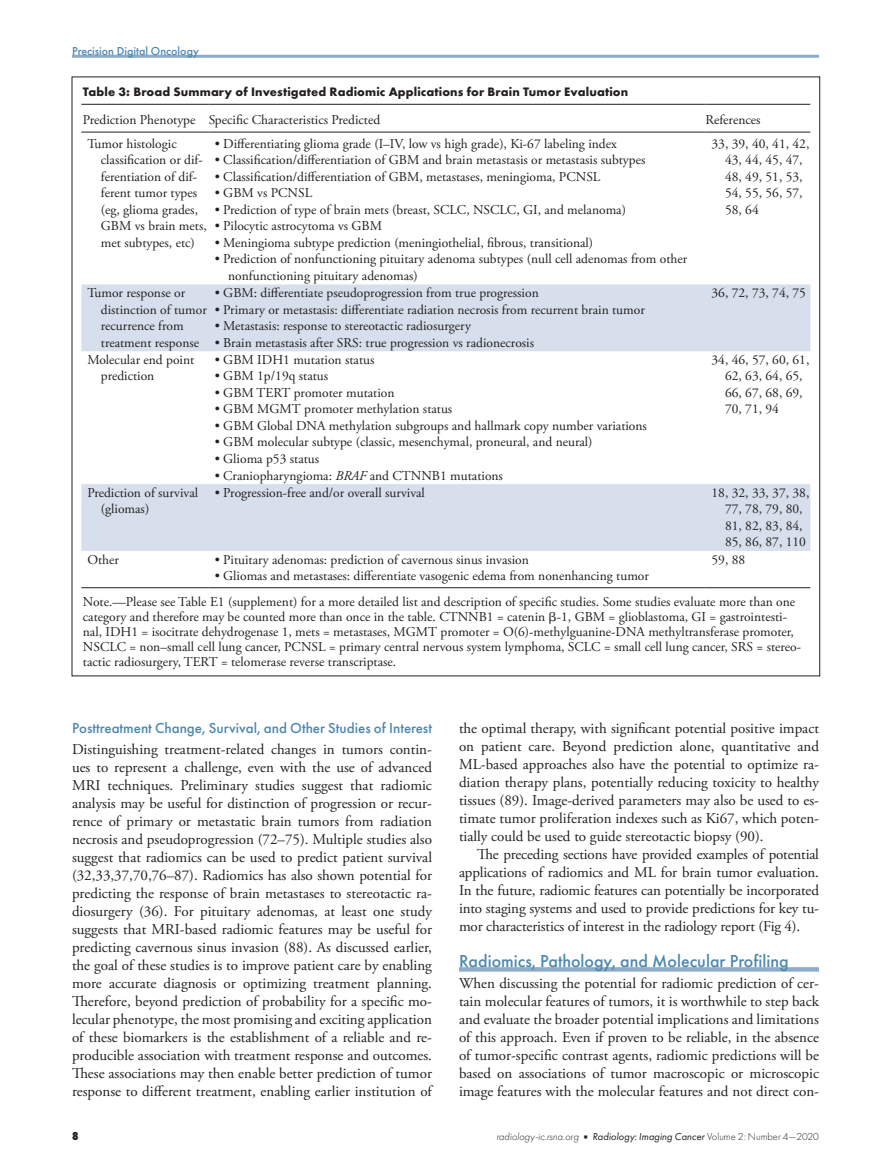
<style>
.page{position:relative;width:891px;height:1175px;background:#fff}
.page>*{position:absolute;margin:0;border:0;box-sizing:border-box;transform-origin:0 0}
.t1{font:500 18px "Futura PT";color:#4b87b1}
.t2{font:15px/18px "Adobe Garamond Pro";color:#231f20;text-align:justify}
.t3{font:500 15px "Futura PT";color:#4b87b1}
.t4{font:13.5px/16.5px "Adobe Garamond Pro";color:#231f20}
.t5{font:700 12.75px "Futura PT";letter-spacing:.01em;color:#231f20}
.t6{font:500 12px "Futura PT";color:#4b87b1}
.t7{font:800 12px "Futura PT Cond";color:#231f20}
.t8{font:italic 10.5px "Futura PT";color:#231f20}
.s1{font-style:italic}
.s2{font-family:"Universal Greekwith Math Pi"}
.s3{font-weight:300}
.s4{font-family:"Universal Newswith Comm Pi";font-style:normal;font-size:6px}
.s5{font-weight:300;font-style:normal}
</style>
<div class="page">
<hr style="left:72px;top:55px;width:747px;height:3px;background:#8eacca">
<svg style="left:459px;top:967px;width:360px;height:4px"></svg>
<svg style="left:81px;top:284px;width:729px;height:267px"></svg>
<hr style="left:81px;top:104px;width:128px;height:1px;background:#231f20">
<hr style="left:209px;top:104px;width:497px;height:1px;background:#231f20">
<hr style="left:706px;top:104px;width:104px;height:1px;background:#231f20">
<hr style="left:81px;top:587px;width:128px;height:1px;background:#231f20">
<hr style="left:209px;top:587px;width:497px;height:1px;background:#231f20">
<hr style="left:706px;top:587px;width:104px;height:1px;background:#231f20">
<hr style="left:81px;top:132px;width:128px;height:1px;background:#231f20">
<hr style="left:209px;top:132px;width:497px;height:1px;background:#231f20">
<hr style="left:706px;top:132px;width:104px;height:1px;background:#231f20">
<p class="t6" style="left:72px;top:43px;width:128px">Precision Digital Oncology</p>
<p class="t5" style="left:83px;top:83px;width:547px">Table 3: Broad Summary of Investigated Radiomic Applications for Brain Tumor Evaluation</p>
<p class="t4" style="left:83px;top:112px;width:299px">Prediction Phenotype Specific Characteristics Predicted</p>
<p class="t4" style="left:706px;top:112px;width:57px">References</p>
<p class="t4" style="left:101px;top:136px;width:107px;text-indent:-14px">Tumor histologic classification or dif&shy;ferentiation of dif&shy;ferent tumor types (eg, glioma grades,<br>GBM vs brain mets, met subtypes, etc)</p>
<p class="t4" style="left:215px;top:136px;width:404px">• Differentiating glioma grade (I–IV, low vs high grade), Ki-67 labeling index</p>
<p class="t4" style="left:725px;top:136px;width:86px;text-indent:-14px">33, 39, 40, 41, 42,<br>43, 44, 45, 47,<br>48, 49, 51, 53,<br>54, 55, 56, 57,<br>58, 64</p>
<p class="t4" style="left:215px;top:152px;width:432px">• Classification/differentiation of GBM and brain metastasis or metastasis subtypes</p>
<p class="t4" style="left:215px;top:169px;width:387px">• Classification/differentiation of GBM, metastases, meningioma, PCNSL</p>
<p class="t4" style="left:215px;top:185px;width:99px">• GBM vs PCNSL</p>
<p class="t4" style="left:215px;top:202px;width:413px">• Prediction of type of brain mets (breast, SCLC, NSCLC, GI, and melanoma)</p>
<p class="t4" style="left:215px;top:218px;width:169px">• Pilocytic astrocytoma vs GBM</p>
<p class="t4" style="left:215px;top:235px;width:380px">• Meningioma subtype prediction (meningiothelial, fibrous, transitional)</p>
<p class="t4" style="left:228px;top:251px;width:461px;text-indent:-14px">• Prediction of nonfunctioning pituitary adenoma subtypes (null cell adenomas from other nonfunctioning pituitary adenomas)</p>
<p class="t4" style="left:101px;top:285px;width:108px;text-indent:-14px">Tumor response or distinction of tumor recurrence from treatment response</p>
<p class="t4" style="left:215px;top:285px;width:326px">• GBM: differentiate pseudoprogression from true progression</p>
<p class="t4" style="left:215px;top:301px;width:432px">• Primary or metastasis: differentiate radiation necrosis from recurrent brain tumor</p>
<p class="t4" style="left:215px;top:318px;width:258px">• Metastasis: response to stereotactic radiosurgery</p>
<p class="t4" style="left:215px;top:334px;width:321px">• Brain metastasis after SRS: true progression vs radionecrosis</p>
<p class="t4" style="left:101px;top:352px;width:95px;text-indent:-14px">Molecular end point prediction</p>
<p class="t4" style="left:215px;top:352px;width:161px">• GBM IDH1 mutation status</p>
<p class="t4" style="left:215px;top:368px;width:115px">• GBM 1p/19q status</p>
<p class="t4" style="left:215px;top:385px;width:181px">• GBM TERT promoter mutation</p>
<p class="t4" style="left:215px;top:401px;width:239px">• GBM MGMT promoter methylation status</p>
<p class="t4" style="left:215px;top:418px;width:434px">• GBM Global DNA methylation subgroups and hallmark copy number variations</p>
<p class="t4" style="left:215px;top:434px;width:379px">• GBM molecular subtype (classic, mesenchymal, proneural, and neural)</p>
<p class="t4" style="left:215px;top:451px;width:106px">• Glioma p53 status</p>
<p class="t4" style="left:215px;top:467px;width:290px">• Craniopharyngioma: <span class="s1">BRAF</span> and CTNNB1 mutations</p>
<p class="t4" style="left:712px;top:285px;width:96px">36, 72, 73, 74, 75</p>
<p class="t4" style="left:725px;top:352px;width:86px;text-indent:-14px">34, 46, 57, 60, 61,<br>62, 63, 64, 65,<br>66, 67, 68, 69,<br>70, 71, 94</p>
<p class="t4" style="left:101px;top:485px;width:99px;text-indent:-14px">Prediction of survival (gliomas)</p>
<p class="t4" style="left:215px;top:485px;width:212px">• Progression-free and/or overall survival</p>
<p class="t4" style="left:725px;top:485px;width:86px;text-indent:-14px">18, 32, 33, 37, 38,<br>77, 78, 79, 80,<br>81, 82, 83, 84,<br>85, 86, 87, 110</p>
<p class="t4" style="left:87px;top:551px;width:33px">Other</p>
<p class="t4" style="left:215px;top:551px;width:316px">• Pituitary adenomas: prediction of cavernous sinus invasion</p>
<p class="t4" style="left:215px;top:568px;width:436px">• Gliomas and metastases: differentiate vasogenic edema from nonenhancing tumor</p>
<p class="t4" style="left:712px;top:551px;width:35px">59, 88</p>
<p class="t4" style="left:83px;top:594px;width:720px;line-height:15px">Note.—Please see Table E1 (supplement) for a more detailed list and description of specific studies. Some studies evaluate more than one category and therefore may be counted more than once in the table. CTNNB1 = catenin <span class="s2">b</span>-1, GBM = glioblastoma, GI = gastrointesti&shy;nal, IDH1 = isocitrate dehydrogenase 1, mets = metastases, MGMT promoter = O(6)-methylguanine-DNA methyltransferase promoter, NSCLC = non–small cell lung cancer, PCNSL = primary central nervous system lymphoma, SCLC = small cell lung cancer, SRS = stereo&shy;tactic radiosurgery, TERT = telomerase reverse transcriptase.</p>
<p class="t3" style="left:72px;top:719px;width:362px">Posttreatment Change, Survival, and Other Studies of Interest</p>
<p class="t2" style="left:72px;top:741px;width:362px">Distinguishing treatment-related changes in tumors contin&shy;ues to represent a challenge, even with the use of advanced MRI techniques. Preliminary studies suggest that radiomic analysis may be useful for distinction of progression or recur&shy;rence of primary or metastatic brain tumors from radiation necrosis and pseudoprogression (72–75). Multiple studies also suggest that radiomics can be used to predict patient survival (32,33,37,70,76–87). Radiomics has also shown potential for predicting the response of brain metastases to stereotactic ra&shy;diosurgery (36). For pituitary adenomas, at least one study suggests that MRI-based radiomic features may be useful for predicting cavernous sinus invasion (88). As discussed earlier, the goal of these studies is to improve patient care by enabling more accurate diagnosis or optimizing treatment planning.<br>Therefore, beyond prediction of probability for a specific mo&shy;lecular phenotype, the most promising and exciting application of these biomarkers is the establishment of a reliable and re&shy;producible association with treatment response and outcomes.<br>These associations may then enable better prediction of tumor response to different treatment, enabling earlier institution of</p>
<p class="t2" style="left:459px;top:720px;width:362px">the optimal therapy, with significant potential positive impact on patient care. Beyond prediction alone, quantitative and ML-based approaches also have the potential to optimize ra&shy;diation therapy plans, potentially reducing toxicity to healthy tissues (89). Image-derived parameters may also be used to es&shy;timate tumor proliferation indexes such as Ki67, which poten&shy;tially could be used to guide stereotactic biopsy (90).</p>
<p class="t2" style="left:459px;top:846px;width:362px;text-indent:18px">The preceding sections have provided examples of potential applications of radiomics and ML for brain tumor evaluation.<br>In the future, radiomic features can potentially be incorporated into staging systems and used to provide predictions for key tu&shy;mor characteristics of interest in the radiology report (Fig 4).</p>
<h1 class="t1" style="left:459px;top:950px;width:331px">Radiomics, Pathology, and Molecular Profiling</h1>
<p class="t2" style="left:459px;top:975px;width:362px">When discussing the potential for radiomic prediction of cer&shy;tain molecular features of tumors, it is worthwhile to step back and evaluate the broader potential implications and limitations of this approach. Even if proven to be reliable, in the absence of tumor-specific contrast agents, radiomic predictions will be based on associations of tumor macroscopic or microscopic image features with the molecular features and not direct con-</p>
<p class="t7" style="left:72px;top:1128px;width:8px">8</p>
<p class="t8" style="left:496px;top:1130px;width:324px"><span class="s3">radiology-ic.rsna.org</span> <span class="s4">n</span> Radiology: Imaging Cancer <span class="s5">Volume 2: Number 4—2020</span></p>
</div>
